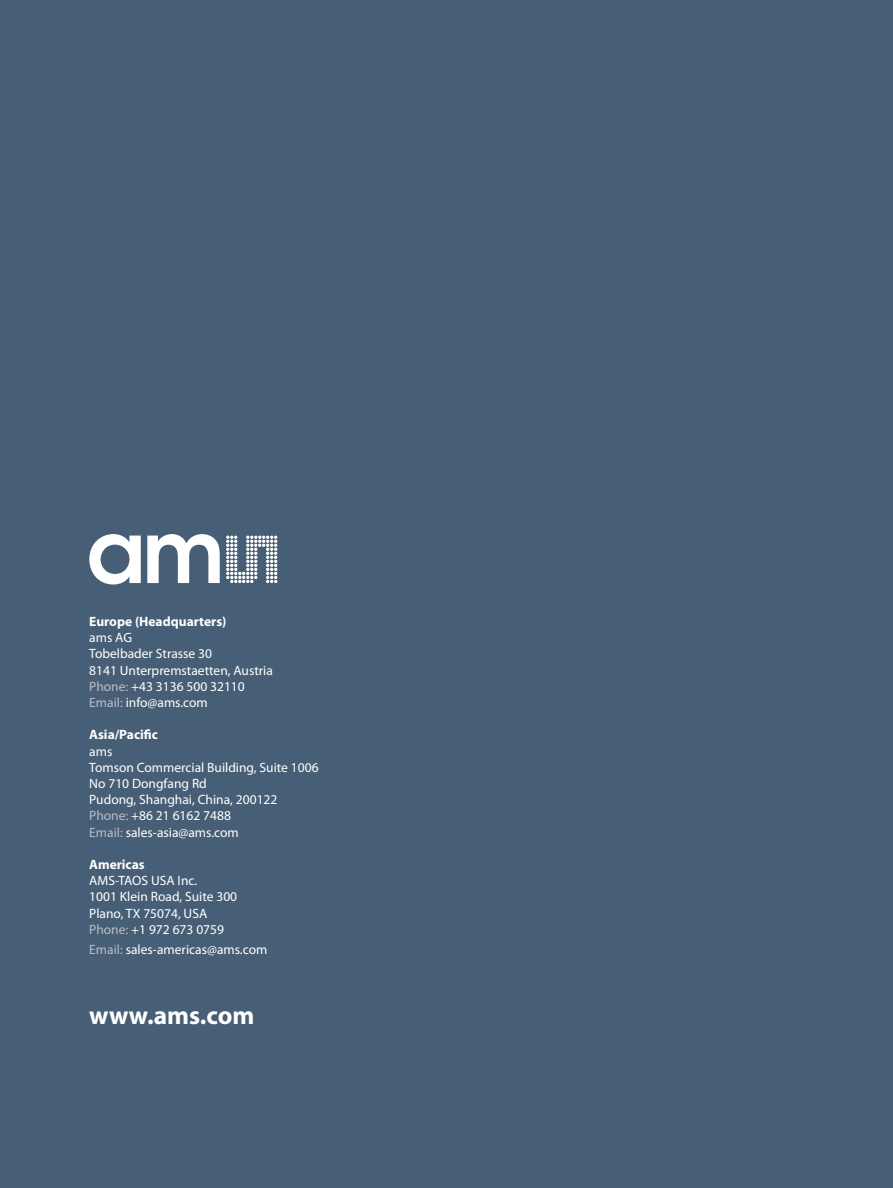
<style>
.page{position:relative;width:893px;height:1188px;background:#475f76}
.page>*{position:absolute;margin:0;border:0;box-sizing:border-box;transform-origin:0 0}
.t1{font:700 25.5px "Myriad Pro";color:#fff}
.t2{font:13.5px/16.2px "Myriad Pro";color:#fff}
.t3{font:700 13.5px "Myriad Pro";color:#fff}
.s1{color:#babdc7}
</style>
<div class="page">
<svg style="left:89px;top:534px;width:131px;height:51px"></svg>
<svg style="left:226px;top:536px;width:51px;height:47px"></svg>
<p class="t3" style="left:89px;top:613px;width:139px">Europe (Headquarters)</p>
<p class="t2" style="left:89px;top:629px;width:185px">ams AG<br>Tobelbader Strasse 30<br>8141 Unterpremstaetten, Austria<br><span class="s1">Phone:</span> +43 3136 500 32110<br><span class="s1">Email:</span> info@ams.com</p>
<p class="t3" style="left:89px;top:726px;width:70px">Asia/Pacific</p>
<p class="t2" style="left:89px;top:743px;width:231px">ams<br>Tomson Commercial Building, Suite 1006<br>No 710 Dongfang Rd<br>Pudong, Shanghai, China, 200122<br><span class="s1">Phone:</span> +86 21 6162 7488<br><span class="s1">Email:</span> sales-asia@ams.com</p>
<p class="t3" style="left:89px;top:856px;width:57px">Americas</p>
<p class="t2" style="left:89px;top:872px;width:149px">AMS-TAOS USA Inc.<br>1001 Klein Road, Suite 300<br>Plano, TX 75074, USA<br><span class="s1">Phone:</span> +1 972 673 0759</p>
<p class="t2" style="left:89px;top:941px;width:180px"><span class="s1">Email:</span> sales-americas@ams.com</p>
<h1 class="t1" style="left:89px;top:999px;width:167px">www.ams.com</h1>
</div>
